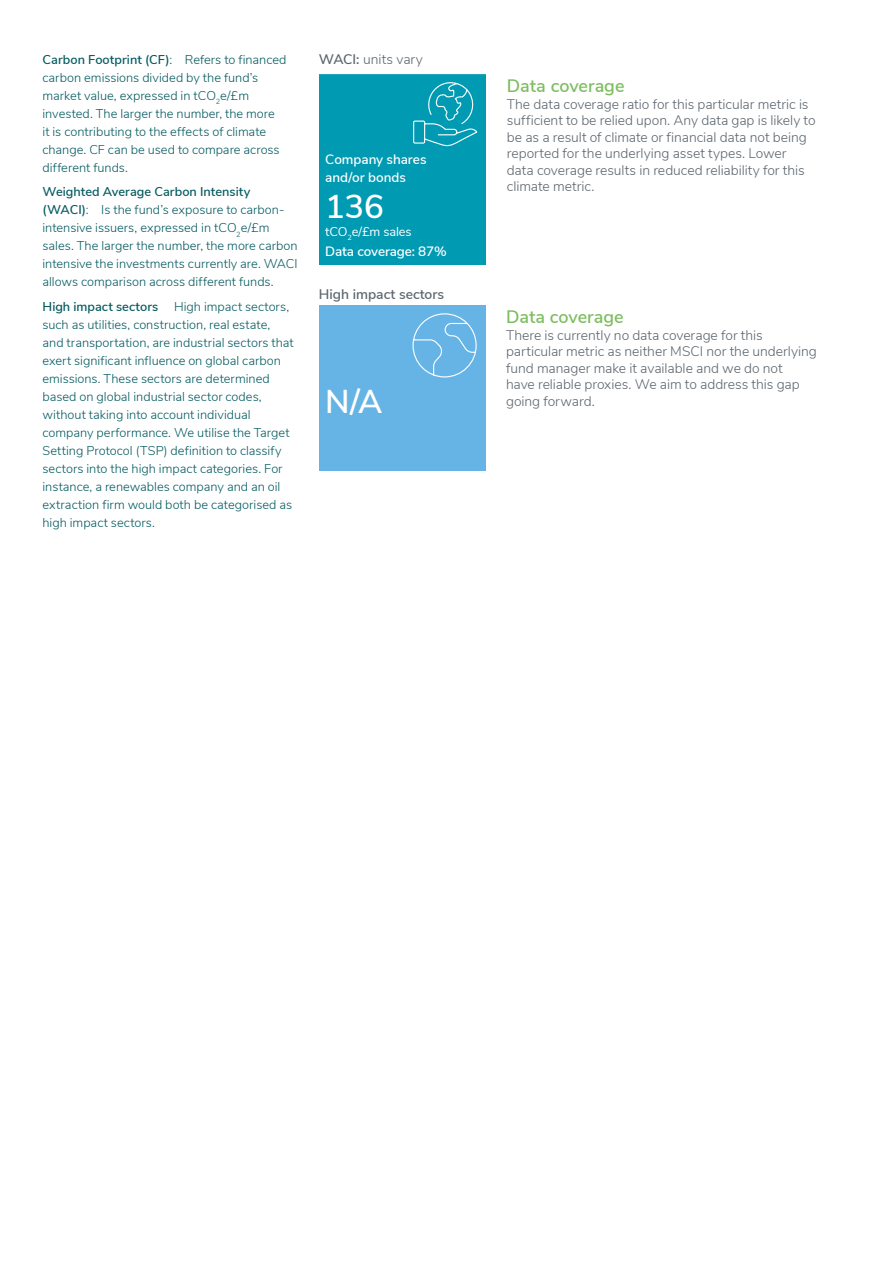
<style>
.page{position:relative;width:893px;height:1263px;background:#fff}
.page>*{position:absolute;margin:0;border:0;box-sizing:border-box;transform-origin:0 0}
.Statistic___Figure{font:600 33px "Nunito Sans";color:#fff}
.Subheading_Level_2{font:600 18px "Nunito Sans";color:#7dbd5f}
.Body{font:300 13.8px/16.5px "Nunito Sans";letter-spacing:-.005em;color:#5b656e}
.Body-2{font:600 13.8px "Nunito Sans";color:#5b656e}
.Asset_title{font:600 13.5px/18px "Nunito Sans";color:#fff}
.Statistic___Label{font:600 13.5px "Nunito Sans";letter-spacing:-.01em;color:#fff}
.Glossary___Text{font:300 12.75px/18px "Nunito Sans";color:#055b60}
.Statistic___Figure-2{font:12.75px "Nunito Sans";letter-spacing:-.01em;color:#fff}
.s1{font-weight:600}
</style>
<div class="page">
<div style="left:319px;top:74px;width:167px;height:191px;background:#009ab3"></div>
<svg style="left:413px;top:82px;width:65px;height:65px"></svg>
<div style="left:319px;top:305px;width:166px;height:165px;background:#65b4e5"></div>
<svg style="left:412px;top:313px;width:65px;height:65px"></svg>
<p class="Glossary___Text" style="left:43px;top:50px;width:245px"><span class="s1">Carbon Footprint (CF)</span>: Refers to financed carbon emissions divided by the fund’s market value, expressed in tCO<sub>2</sub>e/£m invested. The larger the number, the more<br>it is contributing to the effects of climate change. CF can be used to compare across different funds.</p>
<p class="Glossary___Text" style="left:43px;top:182px;width:257px"><span class="s1">Weighted Average Carbon Intensity (WACI)</span>: Is the fund’s exposure to carbon&shy;intensive issuers, expressed in tCO<sub>2</sub>e/£m sales. The larger the number, the more carbon intensive the investments currently are. WACI allows comparison across different funds.</p>
<p class="Glossary___Text" style="left:43px;top:296px;width:253px"><span class="s1">High impact sectors</span> High impact sectors, such as utilities, construction, real estate, and transportation, are industrial sectors that exert significant influence on global carbon emissions. These sectors are determined based on global industrial sector codes, without taking into account individual company performance. We utilise the Target Setting Protocol (TSP) definition to classify sectors into the high impact categories. For instance, a renewables company and an oil extraction firm would both be categorised as high impact sectors.</p>
<p class="Body" style="left:319px;top:50px;width:105px"><span class="s1">WACI:</span> units vary</p>
<p class="Asset_title" style="left:325px;top:150px;width:103px">Company shares and/or bonds</p>
<p class="Statistic___Figure" style="left:325px;top:183px;width:60px">136</p>
<p class="Statistic___Figure-2" style="left:325px;top:222px;width:88px">tCO<sub>2</sub>e/£m sales</p>
<p class="Statistic___Label" style="left:325px;top:241px;width:123px">Data coverage: 87%</p>
<p class="Body-2" style="left:319px;top:284px;width:127px">High impact sectors</p>
<p class="Statistic___Figure" style="left:325px;top:378px;width:59px">N/A</p>
<p class="Subheading_Level_2" style="left:507px;top:73px;width:119px">Data coverage</p>
<p class="Body" style="left:507px;top:95px;width:310px">The data coverage ratio for this particular metric is sufficient to be relied upon. Any data gap is likely to be as a result of climate or financial data not being reported for the underlying asset types. Lower data coverage results in reduced reliability for this climate metric.</p>
<p class="Subheading_Level_2" style="left:506px;top:304px;width:119px">Data coverage</p>
<p class="Body" style="left:506px;top:326px;width:312px">There is currently no data coverage for this particular metric as neither MSCI nor the underlying fund manager make it available and we do not<br>have reliable proxies. We aim to address this gap going forward.</p>
</div>
